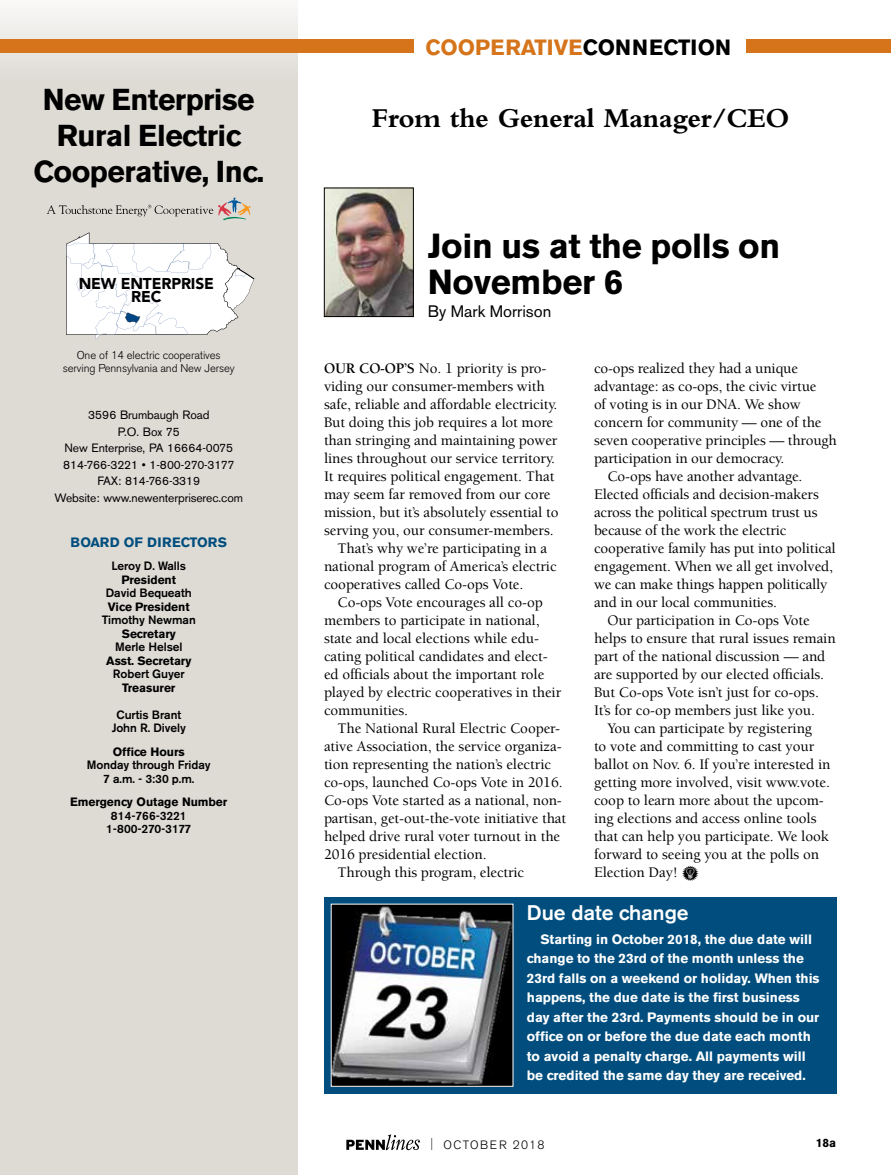
<style>
.page{position:relative;width:891px;height:1175px;background:#fff}
.page>*{position:absolute;margin:0;border:0;box-sizing:border-box;transform-origin:0 0}
.t1{font:700 34.5px/36px "Akzidenz Grotesk BE";letter-spacing:-.01em;color:#000}
.t2{font:700 30px/36px "Akzidenz Grotesk BE";letter-spacing:-.02em;color:#000;text-align:center}
.t3{font:700 28.5px "Bembo";letter-spacing:-.01em;color:#000}
.t4{font:700 21.9px "Akzidenz Grotesk BE";color:#d5741a}
.t5{font:500 21px "Akzidenz Grotesk BE";color:#fff}
.t6{font:16.5px "Akzidenz Grotesk BE";color:#000}
.t7{font:900 15.6px/12.8px "Avenir LT Std";letter-spacing:-.01em;color:#000;text-align:center}
.t8{font:500 15px "Berkeley Std";letter-spacing:-.005em;color:#000}
.t9{font:700 13.5px/19.5px "Akzidenz Grotesk BE";color:#fff}
.t10{font:700 13.5px "Akzidenz Grotesk BE";letter-spacing:-.01em;color:#014e7e}
.t11{font:500 12px/13.5px "Akzidenz Grotesk BE";letter-spacing:-.005em;color:#000;text-align:center}
.t12{font:12px/16.5px "Akzidenz Grotesk BE";letter-spacing:-.01em;color:#000;text-align:center}
.t13{font:700 12px "Akzidenz Grotesk BE";letter-spacing:-.005em;color:#000}
.t14{font:300 12px "Akzidenz Grotesk BE";letter-spacing:.11em;color:#000}
.t15{font:300 11.25px/13.5px "Akzidenz Grotesk BE";letter-spacing:-.01em;color:#000;text-align:center}
.s1{color:#000}
.s2{font-weight:700}
.s3{font-family:"PF Household Items";font-weight:400}
.s4{font-stretch:condensed}
</style>
<div class="page">
<svg style="left:346px;top:1134px;width:74px;height:16px"></svg>
<div style="left:0;top:0;width:298px;height:1174px;background:#dedbd5"></div>
<svg style="left:47px;top:197px;width:204px;height:24px"></svg>
<div style="left:747px;top:40px;width:144px;height:13px;background:#d5741a"></div>
<div style="left:0;top:40px;width:413px;height:13px;background:#d5741a"></div>
<svg style="left:66px;top:232px;width:188px;height:107px"></svg>
<img style="left:326px;top:190px;width:86px;height:125px">
<div style="left:324px;top:188px;width:90px;height:129px;border:1px solid #000"></div>
<div style="left:324px;top:897px;width:513px;height:196px;background:#014e7e"></div>
<img style="left:333px;top:905px;width:178px;height:179px">
<h2 class="t2" style="left:33px;top:82px;width:232px">New Enterprise<br>Rural Electric<br>Cooperative, Inc.</h2>
<p class="t7" style="left:79px;top:277px;width:137px">NEW ENTERPRISE<br>REC</p>
<p class="t15" style="left:63px;top:348px;width:174px">One of 14 electric cooperatives serving Pennsylvania and New Jersey</p>
<p class="t12" style="left:55px;top:407px;width:190px">3596 Brumbaugh Road<br>P.O. Box 75<br>New Enterprise, PA 16664-0075<br>814-766-3221 • 1-800-270-3177<br>FAX: 814-766-3319<br>Website: www.newenterpriserec.com</p>
<p class="t10" style="left:71px;top:534px;width:86px">Boar d of Direc</p>
<p class="t10" style="left:190px;top:534px;width:39px">tors</p>
<p class="t11" style="left:112px;top:559px;width:76px">Leroy D. Walls</p>
<p class="t13" style="left:122px;top:572px;width:56px">President</p>
<p class="t11" style="left:106px;top:586px;width:87px">David Bequeath</p>
<p class="t13" style="left:108px;top:599px;width:83px">Vice President</p>
<p class="t11" style="left:102px;top:613px;width:95px">Timothy Newman</p>
<p class="t13" style="left:122px;top:626px;width:56px">Secretary</p>
<p class="t11" style="left:115px;top:640px;width:69px">Merle Helsel</p>
<p class="t13" style="left:106px;top:653px;width:87px">Asst. Secretary</p>
<p class="t11" style="left:113px;top:667px;width:73px">Robert Guyer</p>
<p class="t13" style="left:122px;top:680px;width:55px">Treasurer</p>
<p class="t11" style="left:112px;top:707px;width:76px">Curtis Brant<br>John R. Dively</p>
<p class="t13" style="left:113px;top:744px;width:73px">Office Hours</p>
<p class="t11" style="left:87px;top:758px;width:125px">Monday through Friday<br>7 a.m. - 3:30 p.m.</p>
<p class="t13" style="left:70px;top:795px;width:159px">Emergency Outage Number</p>
<p class="t11" style="left:106px;top:808px;width:87px">814-766-3221<br>1-800-270-3177</p>
<h3 class="t4" style="left:426px;top:34px;width:307px">COOPERATIVE<span class="s1">CONNECTION</span></h3>
<h3 class="t3" style="left:371px;top:102px;width:420px">From the General Manager/CEO</h3>
<h1 class="t1" style="left:428px;top:229px;width:354px">Join us at the polls on<br>November 6</h1>
<p class="t6" style="left:428px;top:301px;width:125px">By Mark Morrison</p>
<p class="t8" style="left:324px;top:360px;width:224px"><span class="s2">OUR CO-OP’S</span> No. 1 priority is pro-</p>
<p class="t8" style="left:324px;top:378px;width:222px">viding our consumer-members with</p>
<p class="t8" style="left:324px;top:396px;width:235px">safe, reliable and affordable electricity.</p>
<p class="t8" style="left:324px;top:414px;width:231px">But doing this job requires a lot more</p>
<p class="t8" style="left:324px;top:432px;width:235px">than stringing and maintaining power</p>
<p class="t8" style="left:324px;top:450px;width:233px">lines throughout our service territory.</p>
<p class="t8" style="left:324px;top:468px;width:232px">It requires political engagement. That</p>
<p class="t8" style="left:324px;top:486px;width:228px">may seem far removed from our core</p>
<p class="t8" style="left:324px;top:504px;width:236px">mission, but it’s absolutely essential to</p>
<p class="t8" style="left:324px;top:522px;width:231px">serving you, our consumer-members.</p>
<p class="t8" style="left:338px;top:540px;width:211px">That’s why we’re participating in a</p>
<p class="t8" style="left:324px;top:558px;width:234px">national program of America’s electric</p>
<p class="t8" style="left:324px;top:576px;width:201px">cooperatives called Co-ops Vote.</p>
<p class="t8" style="left:338px;top:594px;width:207px">Co-ops Vote encourages all co-op</p>
<p class="t8" style="left:324px;top:612px;width:217px">members to participate in national,</p>
<p class="t8" style="left:324px;top:630px;width:217px">state and local elections while edu-</p>
<p class="t8" style="left:324px;top:648px;width:225px">cating political candidates and elect-</p>
<p class="t8" style="left:324px;top:666px;width:222px">ed officials about the important role</p>
<p class="t8" style="left:324px;top:684px;width:239px">played by electric cooperatives in their</p>
<p class="t8" style="left:324px;top:702px;width:86px">communities.</p>
<p class="t8" style="left:338px;top:720px;width:224px">The National Rural Electric Cooper-</p>
<p class="t8" style="left:324px;top:738px;width:239px">ative Association, the service organiza-</p>
<p class="t8" style="left:324px;top:756px;width:229px">tion representing the nation’s electric</p>
<p class="t8" style="left:324px;top:774px;width:240px">co-ops, launched Co-ops Vote in 2016.</p>
<p class="t8" style="left:324px;top:792px;width:239px">Co-ops Vote started as a national, non-</p>
<p class="t8" style="left:324px;top:810px;width:244px">partisan, get-out-the-vote initiative that</p>
<p class="t8" style="left:324px;top:828px;width:238px">helped drive rural voter turnout in the</p>
<p class="t8" style="left:324px;top:846px;width:164px">2016 presidential election.</p>
<p class="t8" style="left:338px;top:864px;width:188px">Through this program, electric</p>
<p class="t8" style="left:594px;top:360px;width:206px">co-ops realized they had a unique</p>
<p class="t8" style="left:594px;top:378px;width:224px">advantage: as co-ops, the civic virtue</p>
<p class="t8" style="left:594px;top:396px;width:208px">of voting is in our DNA. We show</p>
<p class="t8" style="left:594px;top:414px;width:229px">concern for community — one of the</p>
<p class="t8" style="left:594px;top:432px;width:244px">seven cooperative principles — through</p>
<p class="t8" style="left:594px;top:450px;width:192px">participation in our democracy.</p>
<p class="t8" style="left:608px;top:468px;width:197px">Co-ops have another advantage.</p>
<p class="t8" style="left:594px;top:486px;width:226px">Elected officials and decision-makers</p>
<p class="t8" style="left:594px;top:504px;width:225px">across the political spectrum trust us</p>
<p class="t8" style="left:594px;top:522px;width:194px">because of the work the electric</p>
<p class="t8" style="left:594px;top:540px;width:243px">cooperative family has put into political</p>
<p class="t8" style="left:594px;top:558px;width:240px">engagement. When we all get involved,</p>
<p class="t8" style="left:594px;top:576px;width:235px">we can make things happen politically</p>
<p class="t8" style="left:594px;top:594px;width:185px">and in our local communities.</p>
<p class="t8" style="left:608px;top:612px;width:204px">Our participation in Co-ops Vote</p>
<p class="t8" style="left:594px;top:630px;width:243px">helps to ensure that rural issues remain</p>
<p class="t8" style="left:594px;top:648px;width:233px">part of the national discussion — and</p>
<p class="t8" style="left:594px;top:666px;width:232px">are supported by our elected officials.</p>
<p class="t8" style="left:594px;top:684px;width:226px">But Co-ops Vote isn’t just for co-ops.</p>
<p class="t8" style="left:594px;top:702px;width:222px">It’s for co-op members just like you.</p>
<p class="t8" style="left:608px;top:720px;width:206px">You can participate by registering</p>
<p class="t8" style="left:594px;top:738px;width:222px">to vote and committing to cast your</p>
<p class="t8" style="left:594px;top:756px;width:238px">ballot on Nov. 6. If you’re interested in</p>
<p class="t8" style="left:594px;top:774px;width:238px">getting more involved, visit www.vote.</p>
<p class="t8" style="left:594px;top:792px;width:231px">coop to learn more about the upcom-</p>
<p class="t8" style="left:594px;top:810px;width:224px">ing elections and access online tools</p>
<p class="t8" style="left:594px;top:828px;width:236px">that can help you participate. We look</p>
<p class="t8" style="left:594px;top:846px;width:227px">forward to seeing you at the polls on</p>
<p class="t8" style="left:594px;top:864px;width:107px">Election Day! <span class="s3">l</span></p>
<h3 class="t5" style="left:527px;top:899px;width:163px">Due date change</h3>
<p class="t9" style="left:527px;top:929px;width:294px;text-indent:14px">Starting in October 2018, the due date will change to the 23rd of the month unless the 23rd falls on a weekend or holiday. When this happens, the due date is the first business day after the 23rd. Payments should be in our office on or before the due date each month to avoid a penalty charge. All payments will be credited the same day they are received.</p>
<p class="t14" style="left:430px;top:1137px;width:116px"><span class="s4">|</span> OCTOBER 2018</p>
<p class="t13" style="left:816px;top:1135px;width:22px">18a</p>
</div>
